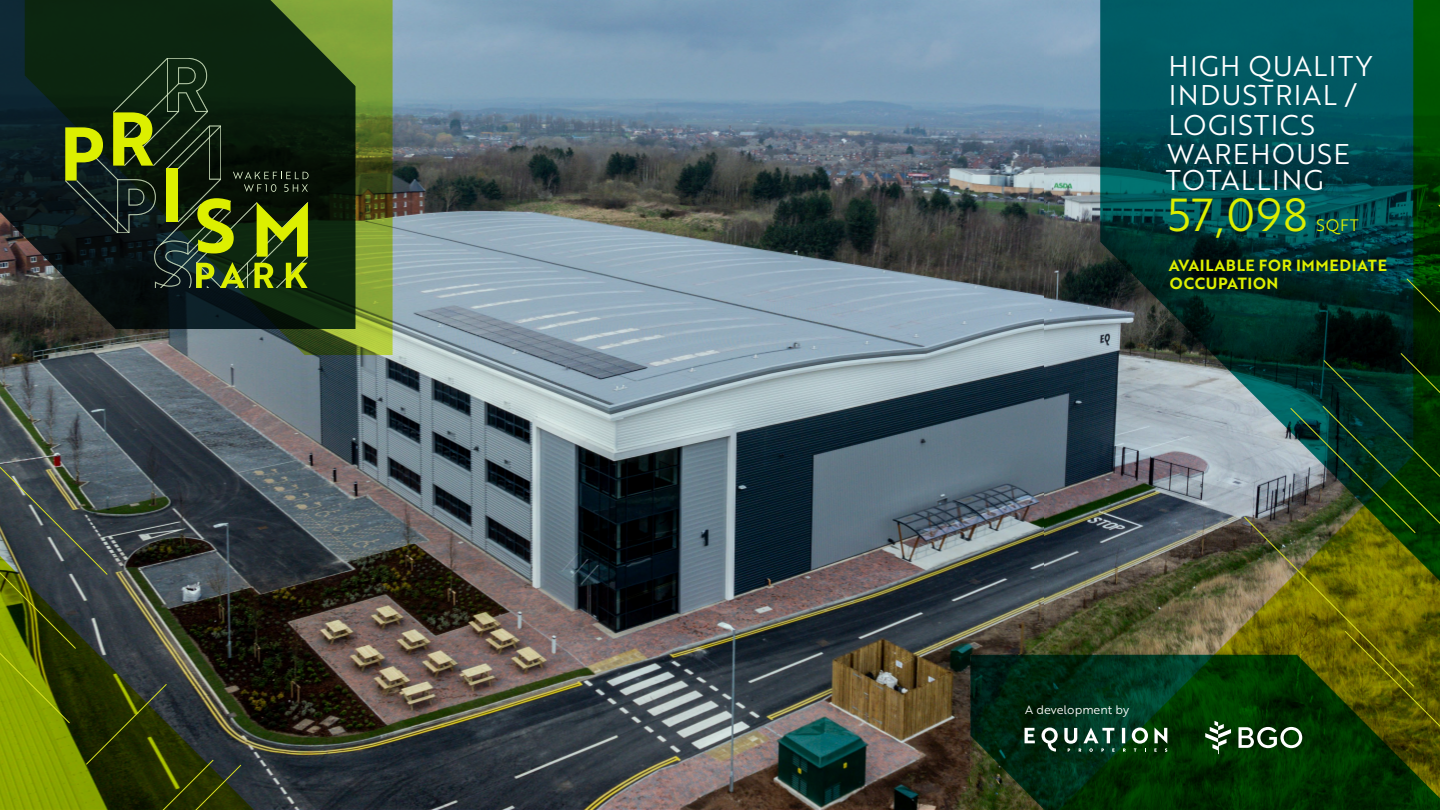
<style>
.page{position:relative;width:1440px;height:810px;background:#fff}
.page>*{position:absolute;margin:0;border:0;box-sizing:border-box;transform-origin:0 0}
.t1{font:45px "Brother 1816 Book";color:#dcef00}
.t2{font:27.75px/29.2px "Brother 1816 Book";letter-spacing:.05em;color:#fff}
.t3{font:16.2px "Brother 1816 Book";color:#dcef00}
.t4{font:15.75px/18px "Brother 1816 Bold";letter-spacing:.04em;color:#dcef00}
.t5{font:12px "Brother 1816 Book";color:#fff}
</style>
<div class="page">
<img style="left:276px;top:0;width:768px;height:808px">
<svg style="left:971px;top:655px;width:73px;height:155px;background:#0e2913"></svg>
<svg style="left:276px;top:0;width:117px;height:355px;background:#455d22"></svg>
<img style="left:1044px;top:0;width:396px;height:810px">
<svg style="left:0;top:0;width:276px;height:810px;background:#2d3936"></svg>
<svg style="left:0;top:405px;width:241px;height:405px;background:#454f2f"></svg>
<svg style="left:65px;top:58px;width:244px;height:230px;background:#2b3c13"></svg>
<svg style="left:1205px;top:721px;width:26px;height:33px"></svg>
<svg style="left:1025px;top:728px;width:142px;height:24px"></svg>
<img style="left:1100px;top:0;width:340px;height:609px">
<svg style="left:1238px;top:205px;width:202px;height:547px;background:#2f4a23"></svg>
<p class="t2" style="left:1167px;top:51px;width:207px">HIGH QUALITY<br>INDUSTRIAL /<br>LOGISTICS<br>WAREHOUSE</p>
<p class="t2" style="left:1166px;top:165px;width:159px">TOTALLING</p>
<h1 class="t1" style="left:1168px;top:182px;width:141px">57,098</h1>
<p class="t3" style="left:1317px;top:213px;width:44px">SQFT</p>
<p class="t4" style="left:1169px;top:256px;width:220px">AVAILABLE FOR IMMEDIATE<br>OCCUPATION</p>
<p class="t5" style="left:1025px;top:701px;width:105px">A development by</p>
</div>
